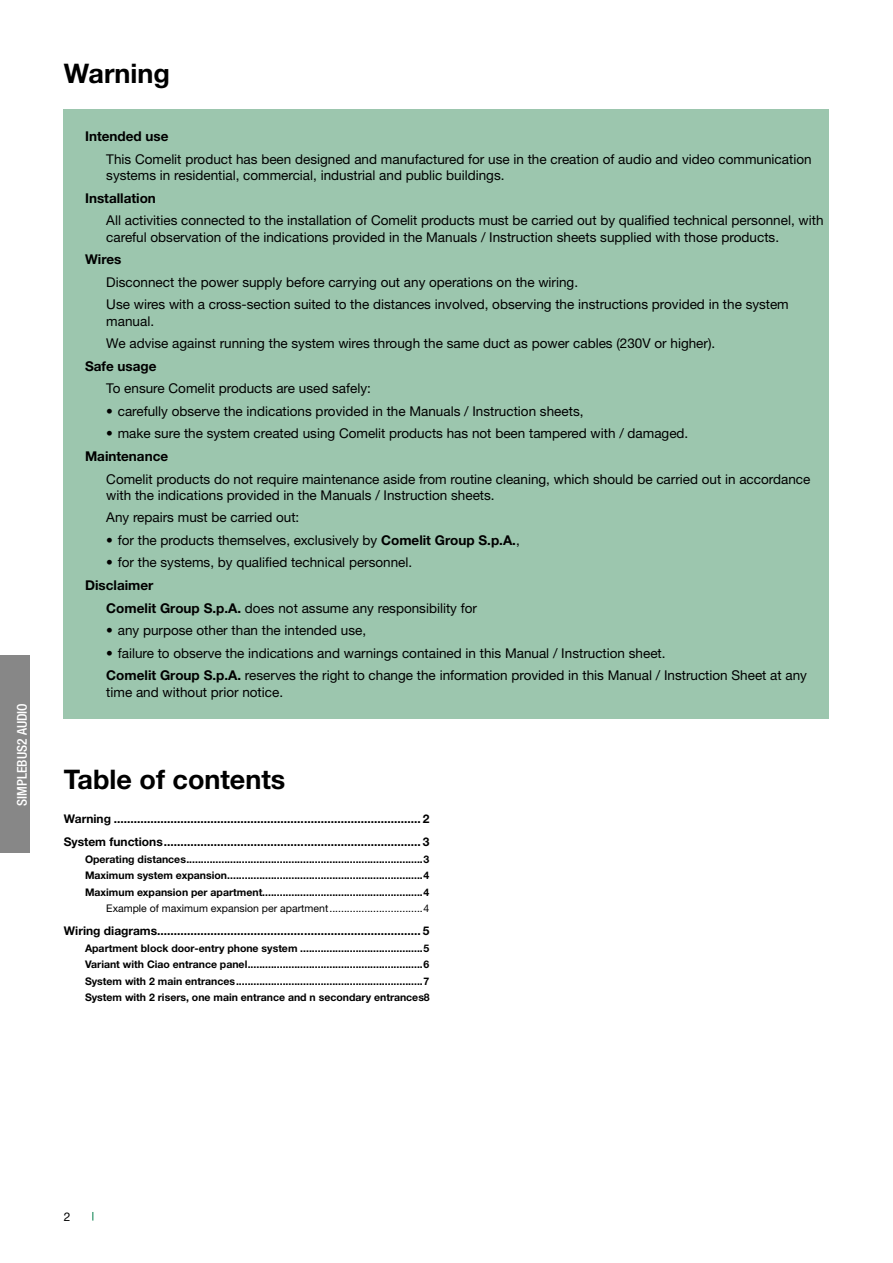
<style>
.page{position:relative;width:893px;height:1263px;background:#fff}
.page>*{position:absolute;margin:0;border:0;box-sizing:border-box;transform-origin:0 0}
.t1{font:700 27px "Helvetica Neue LTW1 G";color:#000}
.t2{font:13.5px/22.5px "Helvetica Neue LTW1 G";color:#000}
.t3{font:700 13.5px "Helvetica Neue LTW1 G";color:#000}
.t4{font:500 condensed 13.5px "Helvetica Neue LTW1 G";color:#fff}
.t5{font:700 12px/23px "Helvetica Neue LTW1 G";color:#000}
.t6{font:12px "Helvetica Neue LTW1 G";color:#000}
.t7{font:700 10.5px/16.5px "Helvetica Neue LTW1 G";color:#000;text-align:justify}
.t8{font:10.5px "Helvetica Neue LTW1 G";color:#000}
.s1{font-weight:700}
</style>
<div class="page">
<div style="left:0;top:656px;width:30px;height:197px;background:#878787"></div>
<div style="left:64px;top:109px;width:765px;height:610px;background:#9cc6ae"></div>
<p class="t4" style="left:14px;top:805px;width:104px;rotate:-90deg">SIMPLEBUS2 AUDIO</p>
<h1 class="t1" style="left:64px;top:57px;width:108px">Warning</h1>
<p class="t3" style="left:85px;top:128px;width:85px">Intended use</p>
<p class="t2" style="left:106px;top:151px;width:707px;line-height:16.2px">This Comelit product has been designed and manufactured for use in the creation of audio and video communication systems in residential, commercial, industrial and public buildings.</p>
<p class="t3" style="left:85px;top:190px;width:72px">Installation</p>
<p class="t2" style="left:106px;top:212px;width:719px;line-height:16.2px">All activities connected to the installation of Comelit products must be carried out by qualified technical personnel, with careful observation of the indications provided in the Manuals / Instruction sheets supplied with those products.</p>
<p class="t3" style="left:85px;top:251px;width:38px">Wires</p>
<p class="t2" style="left:106px;top:271px;width:684px">Disconnect the power supply before carrying out any operations on the wiring.<br>Use wires with a cross-section suited to the distances involved, observing the instructions provided in the system</p>
<p class="t2" style="left:106px;top:309px;width:610px">manual.<br>We advise against running the system wires through the same duct as power cables (230V or higher).</p>
<p class="t3" style="left:85px;top:357px;width:73px">Safe usage</p>
<p class="t2" style="left:106px;top:377px;width:266px">To ensure Comelit products are used safely:</p>
<p class="t2" style="left:106px;top:400px;width:479px">• carefully observe the indications provided in the Manuals / Instruction sheets,</p>
<p class="t2" style="left:106px;top:422px;width:584px">• make sure the system created using Comelit products has not been tampered with / damaged.</p>
<p class="t3" style="left:85px;top:448px;width:85px">Maintenance</p>
<p class="t2" style="left:106px;top:470px;width:706px;line-height:16.2px">Comelit products do not require maintenance aside from routine cleaning, which should be carried out in accordance with the indications provided in the Manuals / Instruction sheets.</p>
<p class="t2" style="left:106px;top:506px;width:195px">Any repairs must be carried out:</p>
<p class="t2" style="left:106px;top:529px;width:415px">• for the products themselves, exclusively by <span class="s1">Comelit Group S.p.A.</span>,</p>
<p class="t2" style="left:106px;top:551px;width:307px">• for the systems, by qualified technical personnel.</p>
<p class="t2" style="left:106px;top:574px;width:372px;text-indent:-21px"><span class="s1">Disclaimer<br>Comelit Group S.p.A.</span> does not assume any responsibility for</p>
<p class="t2" style="left:106px;top:619px;width:261px">• any purpose other than the intended use,</p>
<p class="t2" style="left:106px;top:642px;width:702px">• failure to observe the indications and warnings contained in this Manual / Instruction sheet.<br><span class="s1">Comelit Group S.p.A.</span> reserves the right to change the information provided in this Manual / Instruction Sheet at any</p>
<p class="t2" style="left:106px;top:680px;width:178px">time and without prior notice.</p>
<h1 class="t1" style="left:64px;top:763px;width:223px">Table of contents</h1>
<p class="t5" style="left:64px;top:807px;width:367px">Warning ............................................................................................ 2<br>System functions............................................................................. 3</p>
<p class="t7" style="left:85px;top:851px;width:346px">Operating distances.................................................................................3<br>Maximum system expansion...................................................................4<br>Maximum expansion per apartment.......................................................4</p>
<p class="t8" style="left:106px;top:902px;width:325px">Example of maximum expansion per apartment................................4</p>
<p class="t5" style="left:64px;top:919px;width:367px">Wiring diagrams............................................................................... 5</p>
<p class="t7" style="left:85px;top:940px;width:346px">Apartment block door-entry phone system ..........................................5<br>Variant with Ciao entrance panel............................................................6<br>System with 2 main entrances................................................................7<br>System with 2 risers, one main entrance and n secondary entrances8</p>
<p class="t6" style="left:64px;top:1209px;width:8px">2</p>
</div>
